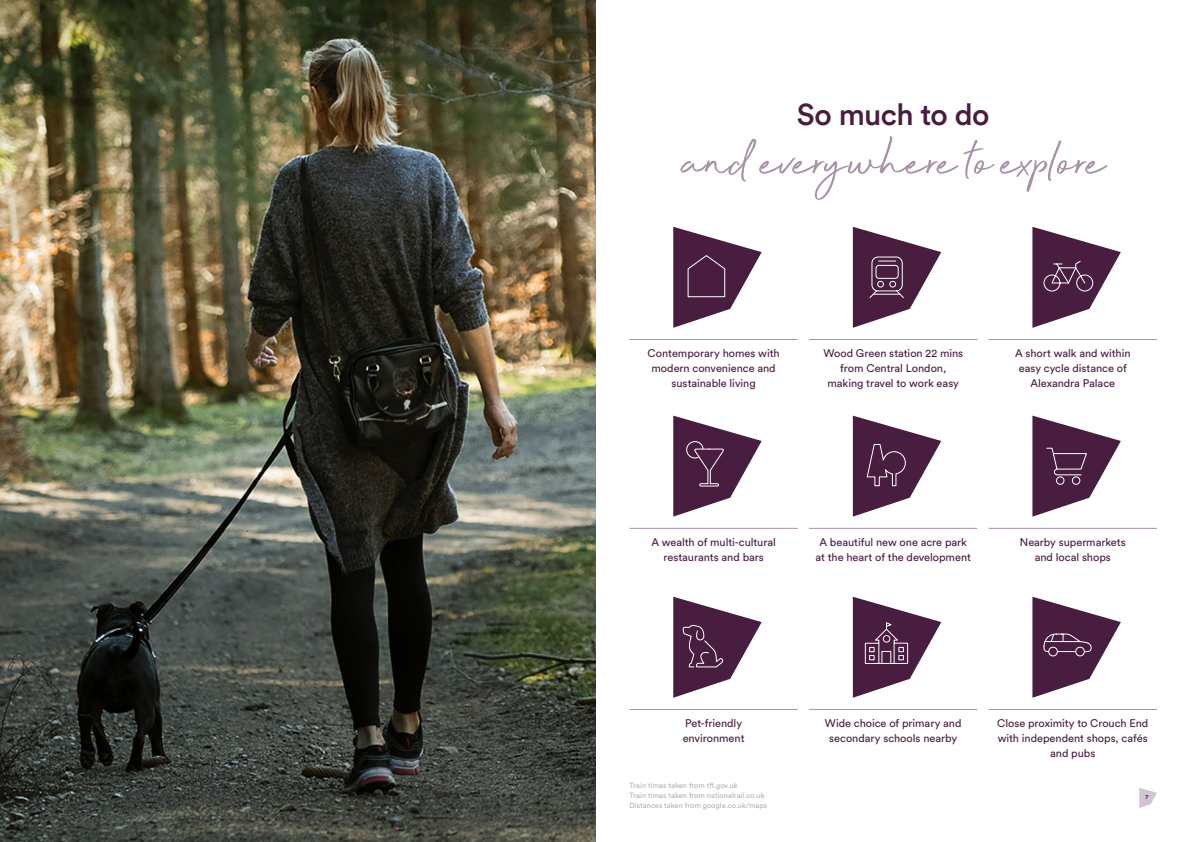
<style>
.page{position:relative;width:1191px;height:842px;background:#fff}
.page>*{position:absolute;margin:0;border:0;box-sizing:border-box;transform-origin:0 0}
.t1{font:66px "Beyond Infinity";letter-spacing:.01em;color:#a792a7}
.t2{font:500 30px "Circular Std";letter-spacing:-.02em;color:#481d3f}
.t3{font:11px/15px "Circular Std";letter-spacing:-.005em;color:#481d3f;text-align:center}
.t4{font:7.5px/10px "Circular Std";color:#b3b2b2}
.t5{font:700 6px "Circular Std";color:#481d3f}
</style>
<div class="page">
<hr style="left:988px;top:709px;width:169px;height:1px;background:#a792a7">
<img style="left:0;top:0;width:595px;height:842px">
<hr style="left:988px;top:528px;width:169px;height:1px;background:#a792a7">
<svg style="left:1032px;top:416px;width:88px;height:101px"></svg>
<hr style="left:809px;top:709px;width:168px;height:1px;background:#a792a7">
<svg style="left:853px;top:597px;width:88px;height:101px"></svg>
<svg style="left:1032px;top:597px;width:88px;height:101px"></svg>
<hr style="left:629px;top:339px;width:168px;height:1px;background:#a792a7">
<svg style="left:673px;top:227px;width:88px;height:101px"></svg>
<hr style="left:809px;top:528px;width:168px;height:1px;background:#a792a7">
<svg style="left:853px;top:416px;width:88px;height:101px"></svg>
<hr style="left:988px;top:339px;width:169px;height:1px;background:#a792a7">
<svg style="left:1032px;top:227px;width:88px;height:101px"></svg>
<hr style="left:629px;top:528px;width:168px;height:1px;background:#a792a7">
<svg style="left:673px;top:416px;width:88px;height:101px"></svg>
<hr style="left:629px;top:709px;width:168px;height:1px;background:#a792a7">
<svg style="left:673px;top:597px;width:88px;height:101px"></svg>
<hr style="left:809px;top:339px;width:168px;height:1px;background:#a792a7">
<svg style="left:853px;top:227px;width:88px;height:101px"></svg>
<svg style="left:1139px;top:788px;width:18px;height:20px"></svg>
<h2 class="t2" style="left:797px;top:95px;width:194px">So much to do</h2>
<h1 class="t1" style="left:681px;top:127px;width:425px">and everywhere to explore</h1>
<p class="t3" style="left:647px;top:346px;width:134px">Contemporary homes with modern convenience and sustainable living</p>
<p class="t3" style="left:823px;top:346px;width:141px">Wood Green station 22 mins from Central London, making travel to work easy</p>
<p class="t3" style="left:1015px;top:346px;width:117px">A short walk and within easy cycle distance of<br>Alexandra Palace</p>
<p class="t3" style="left:651px;top:535px;width:126px">A wealth of multi-cultural restaurants and bars</p>
<p class="t3" style="left:815px;top:535px;width:157px">A beautiful new one acre park at the heart of the development</p>
<p class="t3" style="left:1020px;top:535px;width:107px">Nearby supermarkets and local shops</p>
<p class="t3" style="left:682px;top:716px;width:63px;text-align:left">Pet-friendly environment</p>
<p class="t4" style="left:629px;top:780px;width:139px">Train times taken from tfl.gov.uk<br>Train times taken from nationalrail.co.uk<br>Distances taken from google.co.uk/maps</p>
<p class="t3" style="left:825px;top:716px;width:138px">Wide choice of primary and secondary schools nearby</p>
<p class="t3" style="left:997px;top:716px;width:153px">Close proximity to Crouch End with independent shops, cafés and pubs</p>
<p class="t5" style="left:1145px;top:793px;width:5px">7</p>
</div>
